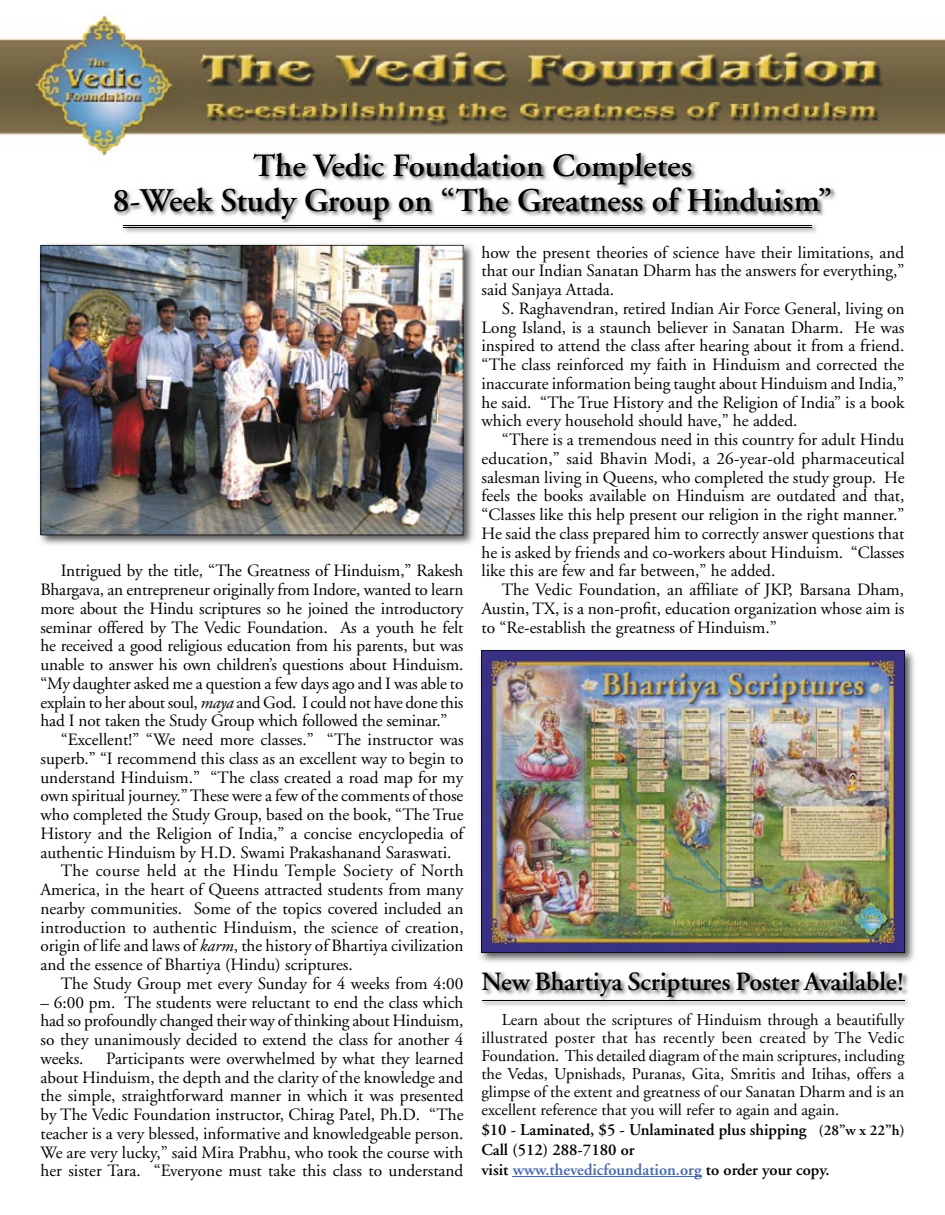
<style>
.page{position:relative;width:945px;height:1215px;background:#fff}
.page>*{position:absolute;margin:0;border:0;box-sizing:border-box;transform-origin:0 0}
.t1{font:600 33px/34.5px "Adobe Garamond";color:#000;text-align:center}
.t2{font:600 26.25px "Adobe Garamond";letter-spacing:-.005em;color:#000}
.t3{font:17.25px/18.8px "Adobe Garamond";color:#000;text-align:justify}
.t4{font:17.25px "Adobe Garamond";letter-spacing:-.02em;color:#000}
.t5{font:17.25px "Adobe Garamond";letter-spacing:.02em;color:#000}
.t6{font:16.5px/18px "Adobe Garamond";color:#000;text-align:justify}
.t7{font:600 16.5px/20px "Adobe Garamond";color:#000}
.s1{font-style:italic}
.s2{font-size:15px}
.s3{color:#4467ad}
</style>
<div class="page">
<img style="left:114px;top:163px;width:722px;height:60px">
<img style="left:253px;top:163px;width:439px;height:22px">
<hr style="left:123px;top:225px;width:689px;height:1px;background:#000">
<hr style="left:123px;top:227px;width:689px;height:1px;background:#000">
<img style="left:40px;top:244px;width:434px;height:301px">
<img style="left:40px;top:245px;width:424px;height:290px">
<img style="left:480px;top:650px;width:435px;height:313px">
<img style="left:481px;top:650px;width:424px;height:303px">
<hr style="left:513px;top:1176px;width:189px;height:1px;background:#4467ad">
<img style="left:0;top:15px;width:945px;height:141px">
<img style="left:253px;top:153px;width:439px;height:10px">
<img style="left:542px;top:971px;width:367px;height:24px">
<img style="left:484px;top:972px;width:419px;height:25px">
<img style="left:482px;top:997px;width:428px;height:9px">
<hr style="left:482px;top:1000px;width:422px;height:1px;background:#000">
<hr style="left:482px;top:1001px;width:422px;height:1px;background:#000">
<h1 class="t1" style="left:113px;top:149px;width:721px">The Vedic Foundation Completes<br>8-Week Study Group on “The Greatness of Hinduism”</h1>
<p class="t3" style="left:61px;top:562px;width:404px">Intrigued by the title, “The Greatness of Hinduism,” Rakesh</p>
<p class="t3" style="left:40px;top:581px;width:424px">Bhargava, an entrepreneur originally from Indore, wanted to learn</p>
<p class="t3" style="left:40px;top:599px;width:425px">more about the Hindu scriptures so he joined the introductory</p>
<p class="t3" style="left:40px;top:618px;width:425px">seminar offered by The Vedic Foundation. As a youth he felt</p>
<p class="t3" style="left:40px;top:637px;width:424px">he received a good religious education from his parents, but was</p>
<p class="t3" style="left:40px;top:656px;width:425px">unable to answer his own children’s questions about Hinduism.</p>
<p class="t3" style="left:40px;top:674px;width:425px">“My daughter asked me a question a few days ago and I was able to</p>
<p class="t4" style="left:40px;top:693px;width:424px">explain to her about soul, <span class="s1">maya</span> and God. I could not have done this</p>
<p class="t3" style="left:40px;top:712px;width:409px">had I not taken the Study Group which followed the seminar.”</p>
<p class="t3" style="left:61px;top:731px;width:404px">“Excellent!” “We need more classes.” “The instructor was</p>
<p class="t3" style="left:40px;top:749px;width:424px">superb.” “I recommend this class as an excellent way to begin to</p>
<p class="t3" style="left:40px;top:768px;width:424px">understand Hinduism.” “The class created a road map for my</p>
<p class="t3" style="left:40px;top:787px;width:424px">own spiritual journey.” These were a few of the comments of those</p>
<p class="t3" style="left:40px;top:806px;width:425px">who completed the Study Group, based on the book, “The True</p>
<p class="t3" style="left:40px;top:824px;width:425px">History and the Religion of India,” a concise encyclopedia of</p>
<p class="t3" style="left:40px;top:843px;width:413px">authentic Hinduism by H.D. Swami Prakashanand Saraswati.</p>
<p class="t5" style="left:61px;top:862px;width:405px">The course held at the Hindu Temple Society of North</p>
<p class="t3" style="left:40px;top:881px;width:424px">America, in the heart of Queens attracted students from many</p>
<p class="t3" style="left:40px;top:899px;width:425px">nearby communities. Some of the topics covered included an</p>
<p class="t3" style="left:40px;top:918px;width:425px">introduction to authentic Hinduism, the science of creation,</p>
<p class="t3" style="left:40px;top:937px;width:425px">origin of life and laws of <span class="s1">karm</span>, the history of Bhartiya civilization</p>
<p class="t3" style="left:40px;top:956px;width:314px">and the essence of Bhartiya (Hindu) scriptures.</p>
<p class="t3" style="left:61px;top:974px;width:404px">The Study Group met every Sunday for 4 weeks from 4:00</p>
<p class="t3" style="left:40px;top:993px;width:425px">– 6:00 pm. The students were reluctant to end the class which had so profoundly changed their way of thinking about Hinduism, so they unanimously decided to extend the class for another 4 weeks.</p>
<p class="t3" style="left:40px;top:1049px;width:425px;text-indent:66px">Participants were overwhelmed by what they learned about Hinduism, the depth and the clarity of the knowledge and the simple, straightforward manner in which it was presented by The Vedic Foundation instructor, Chirag Patel, Ph.D. “The teacher is a very blessed, informative and knowledgeable person.<br>We are very lucky,” said Mira Prabhu, who took the course with her sister Tara. “Everyone must take this class to understand</p>
<p class="t3" style="left:482px;top:243px;width:425px">how the present theories of science have their limitations, and that our Indian Sanatan Dharm has the answers for everything,” said Sanjaya Attada.</p>
<p class="t3" style="left:482px;top:299px;width:425px;text-indent:20px">S. Raghavendran, retired Indian Air Force General, living on Long Island, is a staunch believer in Sanatan Dharm. He was inspired to attend the class after hearing about it from a friend. “The class reinforced my faith in Hinduism and corrected the inaccurate information being taught about Hinduism and India,” he said. “The True History and the Religion of India” is a book which every household should have,” he added.</p>
<p class="t3" style="left:482px;top:431px;width:425px;text-indent:20px">“There is a tremendous need in this country for adult Hindu education,” said Bhavin Modi, a 26-year-old pharmaceutical salesman living in Queens, who completed the study group. He feels the books available on Hinduism are outdated and that, “Classes like this help present our religion in the right manner.” He said the class prepared him to correctly answer questions that he is asked by friends and co-workers about Hinduism. “Classes like this are few and far between,” he added.</p>
<p class="t3" style="left:482px;top:581px;width:425px;text-indent:20px">The Vedic Foundation, an affiliate of JKP, Barsana Dham, Austin, TX, is a non-profit, education organization whose aim is to “Re-establish the greatness of Hinduism.”</p>
<h2 class="t2" style="left:482px;top:968px;width:424px">New Bhartiya Scriptures Poster Available!</h2>
<p class="t6" style="left:482px;top:1011px;width:424px;text-indent:20px">Learn about the scriptures of Hinduism through a beautifully illustrated poster that has recently been created by The Vedic Foundation. This detailed diagram of the main scriptures, including the Vedas, Upnishads, Puranas, Gita, Smritis and Itihas, offers a glimpse of the extent and greatness of our Sanatan Dharm and is an excellent reference that you will refer to again and again.</p>
<p class="t7" style="left:482px;top:1120px;width:424px">$10 - Laminated, $5 - Unlaminated plus shipping <span class="s2">(28”w x 22”h)<br></span>Call (512) 288-7180 or<br>visit <span class="s3">www.thevedicfoundation.org</span> to order your copy.</p>
</div>
